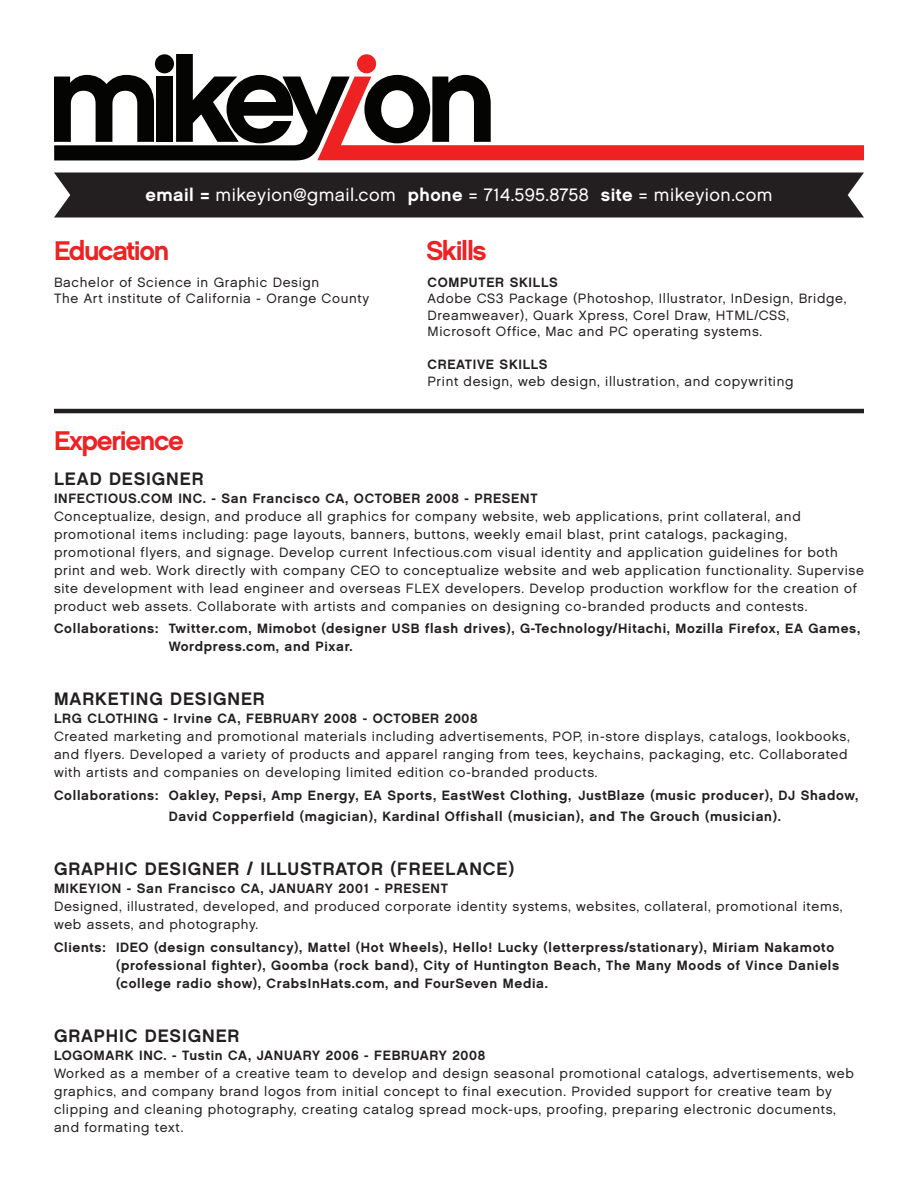
<style>
.page{position:relative;width:918px;height:1188px;background:#fff}
.page>*{position:absolute;margin:0;border:0;box-sizing:border-box;transform-origin:0 0}
.BODY{font:27px "Chalet New York Nineteen Sixty";letter-spacing:-.05em;color:#ee2123}
.BODY-2{font:18px "Chalet New York Nineteen Sixty";letter-spacing:.05em;color:#231f20}
.BODY-3{font:18px "Chalet London Nineteen Sixty";letter-spacing:.025em;color:#fff}
.BODY-4{font:13.5px/18px "Chalet London Nineteen Sixty";letter-spacing:.05em;color:#231f20}
.BODY-5{font:13.5px/18px "Chalet New York Nineteen Sixty";letter-spacing:.05em;color:#231f20}
.s1{font-family:"Chalet New York Nineteen Sixty"}
</style>
<div class="page">
<div style="left:54px;top:173px;width:810px;height:45px;background:#231f20"></div>
<svg style="left:364px;top:75px;width:112px;height:2px"></svg>
<div style="left:357px;top:54px;width:19px;height:19px;background:#ee2123;border-radius:50%"></div>
<svg style="left:54px;top:54px;width:296px;height:107px"></svg>
<svg style="left:317px;top:77px;width:547px;height:83px"></svg>
<hr style="left:54px;top:409px;width:810px;height:4px;background:#231f20">
<p class="BODY-3" style="left:146px;top:184px;width:628px"><span class="s1">email =</span> mikeyion@gmail.com <span class="s1">phone</span> = 714.595.8758 <span class="s1">site</span> = mikeyion.com</p>
<p class="BODY" style="left:54px;top:234px;width:117px">Education</p>
<p class="BODY" style="left:426px;top:234px;width:62px">Skills</p>
<p class="BODY-4" style="left:54px;top:273px;width:267px">Bachelor of Science in Graphic Design</p>
<p class="BODY-4" style="left:54px;top:289px;width:317px">The Art institute of California - Orange County</p>
<p class="BODY" style="left:54px;top:425px;width:132px">Experience</p>
<p class="BODY-5" style="left:428px;top:273px;width:132px">COMPUTER SKILLS</p>
<p class="BODY-4" style="left:428px;top:290px;width:420px;line-height:16.5px">Adobe CS3 Package (Photoshop, Illustrator, InDesign, Bridge,<br>Dreamweaver), Quark Xpress, Corel Draw, HTML/CSS,<br>Microsoft Office, Mac and PC operating systems.</p>
<p class="BODY-5" style="left:428px;top:355px;width:122px">CREATIVE SKILLS</p>
<p class="BODY-4" style="left:428px;top:372px;width:368px">Print design, web design, illustration, and copywriting</p>
<p class="BODY-2" style="left:54px;top:467px;width:151px">LEAD DESIGNER</p>
<p class="BODY-5" style="left:54px;top:489px;width:485px">INFECTIOUS.COM INC. - San Francisco CA, OCTOBER 2008 - PRESENT</p>
<p class="BODY-4" style="left:54px;top:507px;width:812px">Conceptualize, design, and produce all graphics for company website, web applications, print collateral, and promotional items including: page layouts, banners, buttons, weekly email blast, print catalogs, packaging, promotional flyers, and signage. Develop current Infectious.com visual identity and application guidelines for both print and web. Work directly with company CEO to conceptualize website and web application functionality. Supervise site development with lead engineer and overseas FLEX developers. Develop production workflow for the creation of product web assets. Collaborate with artists and companies on designing co-branded products and contests.</p>
<p class="BODY-5" style="left:169px;top:619px;width:693px;text-indent:-115px">Collaborations: Twitter.com, Mimobot (designer USB flash drives), G-Technology/Hitachi, Mozilla Firefox, EA Games,<br>Wordpress.com, and Pixar.</p>
<p class="BODY-2" style="left:54px;top:688px;width:212px">MARKETING DESIGNER</p>
<p class="BODY-5" style="left:54px;top:709px;width:425px">LRG CLOTHING - Irvine CA, FEBRUARY 2008 - OCTOBER 2008</p>
<p class="BODY-4" style="left:54px;top:727px;width:797px">Created marketing and promotional materials including advertisements, POP, in-store displays, catalogs, lookbooks, and flyers. Developed a variety of products and apparel ranging from tees, keychains, packaging, etc. Collaborated with artists and companies on developing limited edition co-branded products.</p>
<p class="BODY-5" style="left:169px;top:784px;width:691px;line-height:21.6px;text-indent:-115px">Collaborations: Oakley, Pepsi, Amp Energy, EA Sports, EastWest Clothing, JustBlaze (music producer), DJ Shadow,<br>David Copperfield (magician), Kardinal Offishall (musician), and The Grouch (musician).</p>
<p class="BODY-2" style="left:54px;top:858px;width:462px">GRAPHIC DESIGNER / ILLUSTRATOR (FREELANCE)</p>
<p class="BODY-5" style="left:54px;top:879px;width:396px">MIKEYION - San Francisco CA, JANUARY 2001 - PRESENT</p>
<p class="BODY-4" style="left:54px;top:897px;width:790px">Designed, illustrated, developed, and produced corporate identity systems, websites, collateral, promotional items, web assets, and photography.</p>
<p class="BODY-5" style="left:116px;top:938px;width:725px;text-indent:-62px">Clients: IDEO (design consultancy), Mattel (Hot Wheels), Hello! Lucky (letterpress/stationary), Miriam Nakamoto (professional fighter), Goomba (rock band), City of Huntington Beach, The Many Moods of Vince Daniels (college radio show), CrabsInHats.com, and FourSeven Media.</p>
<p class="BODY-2" style="left:54px;top:1024px;width:187px">GRAPHIC DESIGNER</p>
<p class="BODY-5" style="left:54px;top:1046px;width:433px">LOGOMARK INC. - Tustin CA, JANUARY 2006 - FEBRUARY 2008</p>
<p class="BODY-4" style="left:54px;top:1064px;width:801px">Worked as a member of a creative team to develop and design seasonal promotional catalogs, advertisements, web graphics, and company brand logos from initial concept to final execution. Provided support for creative team by clipping and cleaning photography, creating catalog spread mock-ups, proofing, preparing electronic documents, and formating text.</p>
</div>
